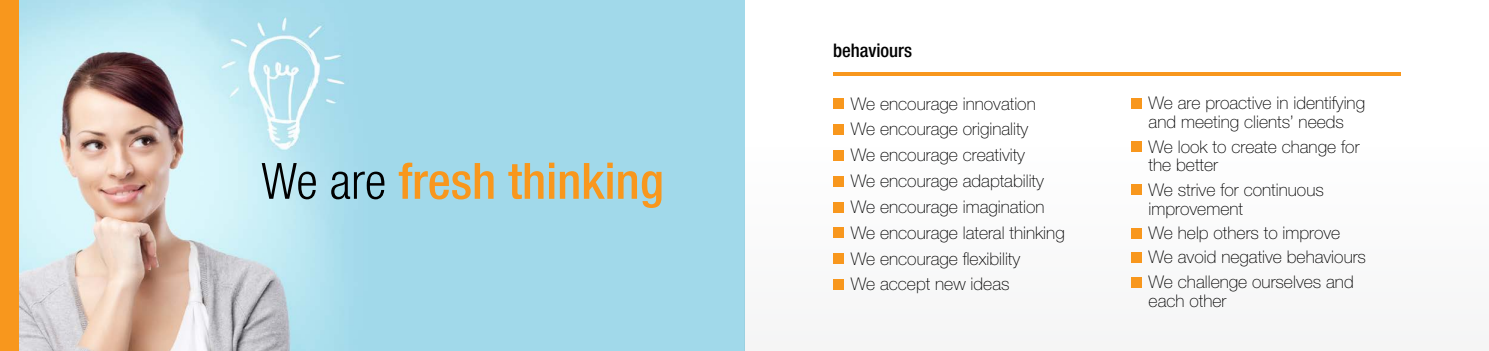
<style>
.page{position:relative;width:1489px;height:351px;background:#fff}
.page>*{position:absolute;margin:0;border:0;box-sizing:border-box;transform-origin:0 0}
.t1{font:500 condensed 50px "Helvetica Neue";color:#f8971d}
.t2{font:500 condensed 18.75px "Helvetica Neue";color:#000}
.t3{font:100 17.5px/25.9px "Helvetica Neue";color:#000}
.s1{font-weight:300;color:#000}
</style>
<div class="page">
<img style="left:19px;top:0;width:725px;height:351px">
<div style="left:744px;top:145px;width:744px;height:206px;background:#f9fafa"></div>
<hr style="left:833px;top:72px;width:567px;height:4px;background:#f8971d">
<div style="left:833px;top:99px;width:10px;height:10px;background:#f8971d"></div>
<div style="left:1130px;top:99px;width:11px;height:10px;background:#f8971d"></div>
<div style="left:1130px;top:184px;width:11px;height:10px;background:#f8971d"></div>
<div style="left:1130px;top:228px;width:11px;height:10px;background:#f8971d"></div>
<div style="left:1130px;top:252px;width:11px;height:10px;background:#f8971d"></div>
<div style="left:1130px;top:277px;width:11px;height:10px;background:#f8971d"></div>
<div style="left:833px;top:124px;width:10px;height:10px;background:#f8971d"></div>
<div style="left:833px;top:150px;width:10px;height:10px;background:#f8971d"></div>
<div style="left:833px;top:227px;width:10px;height:11px;background:#f8971d"></div>
<div style="left:833px;top:176px;width:10px;height:10px;background:#f8971d"></div>
<div style="left:833px;top:253px;width:10px;height:11px;background:#f8971d"></div>
<div style="left:1130px;top:141px;width:11px;height:10px;background:#f8971d"></div>
<div style="left:833px;top:202px;width:10px;height:10px;background:#f8971d"></div>
<div style="left:833px;top:279px;width:10px;height:10px;background:#f8971d"></div>
<div style="left:0;top:0;width:19px;height:351px;background:#f8971d"></div>
<h1 class="t1" style="left:261px;top:151px;width:404px"><span class="s1">We are</span> fresh thinking</h1>
<p class="t2" style="left:833px;top:39px;width:81px">behaviours</p>
<p class="t3" style="left:850px;top:90px;width:215px">We encourage innovation<br>We encourage originality<br>We encourage creativity<br>We encourage adaptability<br>We encourage imagination<br>We encourage lateral thinking<br>We encourage flexibility<br>We accept new ideas</p>
<p class="t3" style="left:1148px;top:94px;width:218px;line-height:18.8px">We are proactive in identifying and meeting clients’ needs</p>
<p class="t3" style="left:1148px;top:137px;width:212px;line-height:18.8px">We look to create change for the better</p>
<p class="t3" style="left:1148px;top:180px;width:177px;line-height:18.8px">We strive for continuous improvement</p>
<p class="t3" style="left:1148px;top:220px;width:219px;line-height:24.4px">We help others to improve<br>We avoid negative behaviours<br>We challenge ourselves and</p>
<p class="t3" style="left:1148px;top:287px;width:79px">each other</p>
</div>
